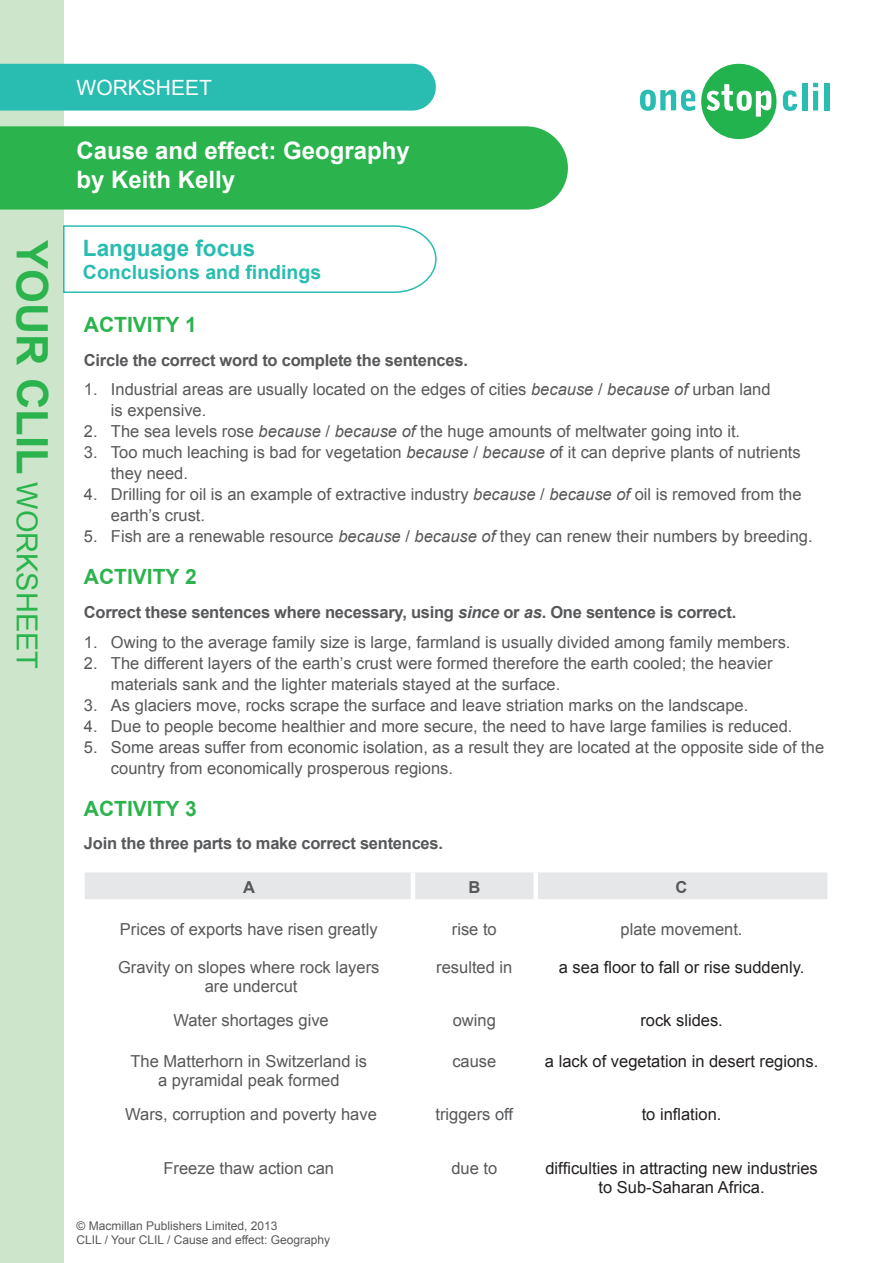
<style>
.page{position:relative;width:893px;height:1263px;background:#fff}
.page>*{position:absolute;margin:0;border:0;box-sizing:border-box;transform-origin:0 0}
.t1{font:28.95px "Arial";color:#2bb34d}
.t2{font:700 24px/28.8px "Arial";color:#fff}
.t3{font:700 22.5px "Arial";color:#29bcb0}
.Body_Arial{font:700 21px "Arial";color:#2bb34d}
.t4{font:21px "Arial";color:#fff}
.t5{font:700 19.5px "Arial";color:#29bcb0}
.Body_Arial-2{font:16.5px/21px "Arial";color:#57585a}
.Body_Palatino{font:16.5px/19.5px "Arial";color:#57585a;text-align:center}
.Body_Arial-3{font:700 16.5px "Arial";letter-spacing:-.015em;color:#57585a}
.Body_Palatino-2{font:16.5px/19.5px "Arial";color:#231f20;text-align:center}
.Body_Palatino-3{font:700 16.5px "Arial";color:#57585a}
.t6{font:12px/14.4px "Arial";color:#57585a}
.s1{font-weight:700;font-size:43.35px}
.s2{font-style:italic}
</style>
<div class="page">
<div style="left:0;top:0;width:64px;height:1263px;background:#cde6cb"></div>
<svg style="left:640px;top:90px;width:55px;height:21px"></svg>
<svg style="left:701px;top:64px;width:75px;height:75px"></svg>
<svg style="left:783px;top:90px;width:14px;height:21px"></svg>
<div style="left:802px;top:83px;width:5px;height:27px;background:#29bcb0"></div>
<svg style="left:813px;top:83px;width:5px;height:27px"></svg>
<div style="left:824px;top:83px;width:5px;height:27px;background:#29bcb0"></div>
<div style="left:0;top:126px;width:568px;height:84px;background:#2bb34d"></div>
<div style="left:0;top:64px;width:436px;height:47px;background:#29bcb0"></div>
<div style="left:85px;top:872px;width:742px;height:27px;background:#e6e7e9"></div>
<hr style="left:411px;top:872px;width:4px;height:27px;background:#fff">
<div style="left:533px;top:872px;width:5px;height:27px;background:#fff"></div>
<svg style="left:63px;top:225px;width:374px;height:68px"></svg>
<p class="t1" style="left:46px;top:240px;width:430px;rotate:90deg"><span class="s1">YOUR CLIL</span> WORKSHEET</p>
<p class="t4" style="left:77px;top:74px;width:137px">WORKSHEET</p>
<h2 class="t2" style="left:77px;top:137px;width:335px">Cause and effect: Geography by Keith Kelly</h2>
<p class="t3" style="left:83px;top:233px;width:174px">Language focus</p>
<p class="t5" style="left:83px;top:259px;width:240px">Conclusions and findings</p>
<p class="Body_Arial" style="left:84px;top:311px;width:114px">ACTIVITY 1</p>
<p class="Body_Arial-3" style="left:84px;top:349px;width:385px">Circle the correct word to complete the sentences.</p>
<p class="Body_Arial-2" style="left:111px;top:379px;width:661px;text-indent:-27px">1. Industrial areas are usually located on the edges of cities <span class="s2">because</span> / <span class="s2">because of</span> urban land is expensive.</p>
<p class="Body_Arial-2" style="left:84px;top:421px;width:658px">2. The sea levels rose <span class="s2">because</span> / <span class="s2">because of</span> the huge amounts of meltwater going into it.</p>
<p class="Body_Arial-2" style="left:111px;top:442px;width:691px;text-indent:-27px">3. Too much leaching is bad for vegetation <span class="s2">because</span> / <span class="s2">because o</span>f it can deprive plants of nutrients they need.</p>
<p class="Body_Arial-2" style="left:111px;top:484px;width:692px;text-indent:-27px">4. Drilling for oil is an example of extractive industry <span class="s2">because</span> / <span class="s2">because of</span> oil is removed from the earth’s crust.</p>
<p class="Body_Arial-2" style="left:84px;top:526px;width:730px">5. Fish are a renewable resource <span class="s2">because</span> / <span class="s2">because of</span> they can renew their numbers by breeding.</p>
<p class="Body_Arial" style="left:84px;top:563px;width:114px">ACTIVITY 2</p>
<p class="Body_Arial-3" style="left:84px;top:601px;width:654px">Correct these sentences where necessary, using <span class="s2">since</span> or <span class="s2">as</span>. One sentence is correct.</p>
<p class="Body_Arial-2" style="left:84px;top:631px;width:708px">1. Owing to the average family size is large, farmland is usually divided among family members.</p>
<p class="Body_Arial-2" style="left:111px;top:652px;width:663px;text-indent:-27px">2. The different layers of the earth’s crust were formed therefore the earth cooled; the heavier materials sank and the lighter materials stayed at the surface.</p>
<p class="Body_Arial-2" style="left:84px;top:694px;width:666px">3. As glaciers move, rocks scrape the surface and leave striation marks on the landscape.</p>
<p class="Body_Arial-2" style="left:84px;top:715px;width:710px">4. Due to people become healthier and more secure, the need to have large families is reduced.</p>
<p class="Body_Arial-2" style="left:111px;top:736px;width:715px;text-indent:-27px">5. Some areas suffer from economic isolation, as a result they are located at the opposite side of the country from economically prosperous regions.</p>
<p class="Body_Arial" style="left:84px;top:794px;width:114px">ACTIVITY 3</p>
<p class="Body_Arial-3" style="left:84px;top:833px;width:361px">Join the three parts to make correct sentences.</p>
<p class="Body_Palatino-3" style="left:243px;top:876px;width:13px">A</p>
<p class="Body_Palatino-3" style="left:468px;top:876px;width:13px">B</p>
<p class="Body_Palatino-3" style="left:676px;top:876px;width:13px">C</p>
<p class="Body_Palatino" style="left:120px;top:919px;width:259px">Prices of exports have risen greatly</p>
<p class="Body_Palatino" style="left:452px;top:919px;width:46px">rise to</p>
<p class="Body_Palatino" style="left:621px;top:919px;width:123px">plate movement.</p>
<p class="Body_Palatino" style="left:118px;top:957px;width:263px">Gravity on slopes where rock layers are undercut</p>
<p class="Body_Palatino" style="left:436px;top:957px;width:78px">resulted in</p>
<p class="Body_Palatino-2" style="left:559px;top:957px;width:247px">a sea floor to fall or rise suddenly.</p>
<p class="Body_Palatino" style="left:173px;top:1011px;width:157px">Water shortages give</p>
<p class="Body_Palatino" style="left:453px;top:1011px;width:45px">owing</p>
<p class="Body_Palatino-2" style="left:640px;top:1011px;width:84px">rock slides.</p>
<p class="Body_Palatino" style="left:131px;top:1051px;width:238px">The Matterhorn in Switzerland is a pyramidal peak formed</p>
<p class="Body_Palatino" style="left:452px;top:1051px;width:46px">cause</p>
<p class="Body_Palatino-2" style="left:545px;top:1051px;width:275px">a lack of vegetation in desert regions.</p>
<p class="Body_Palatino" style="left:125px;top:1105px;width:253px">Wars, corruption and poverty have</p>
<p class="Body_Palatino" style="left:435px;top:1105px;width:79px">triggers off</p>
<p class="Body_Palatino-2" style="left:642px;top:1105px;width:81px">to inflation.</p>
<p class="Body_Palatino" style="left:164px;top:1158px;width:172px">Freeze thaw action can</p>
<p class="Body_Palatino" style="left:451px;top:1158px;width:47px">due to</p>
<p class="Body_Palatino-2" style="left:545px;top:1158px;width:274px">difficulties in attracting new industries to Sub-Saharan Africa.</p>
<p class="t6" style="left:77px;top:1218px;width:255px">© Macmillan Publishers Limited, 2013<br>CLIL / Your CLIL / Cause and effect: Geography</p>
</div>
